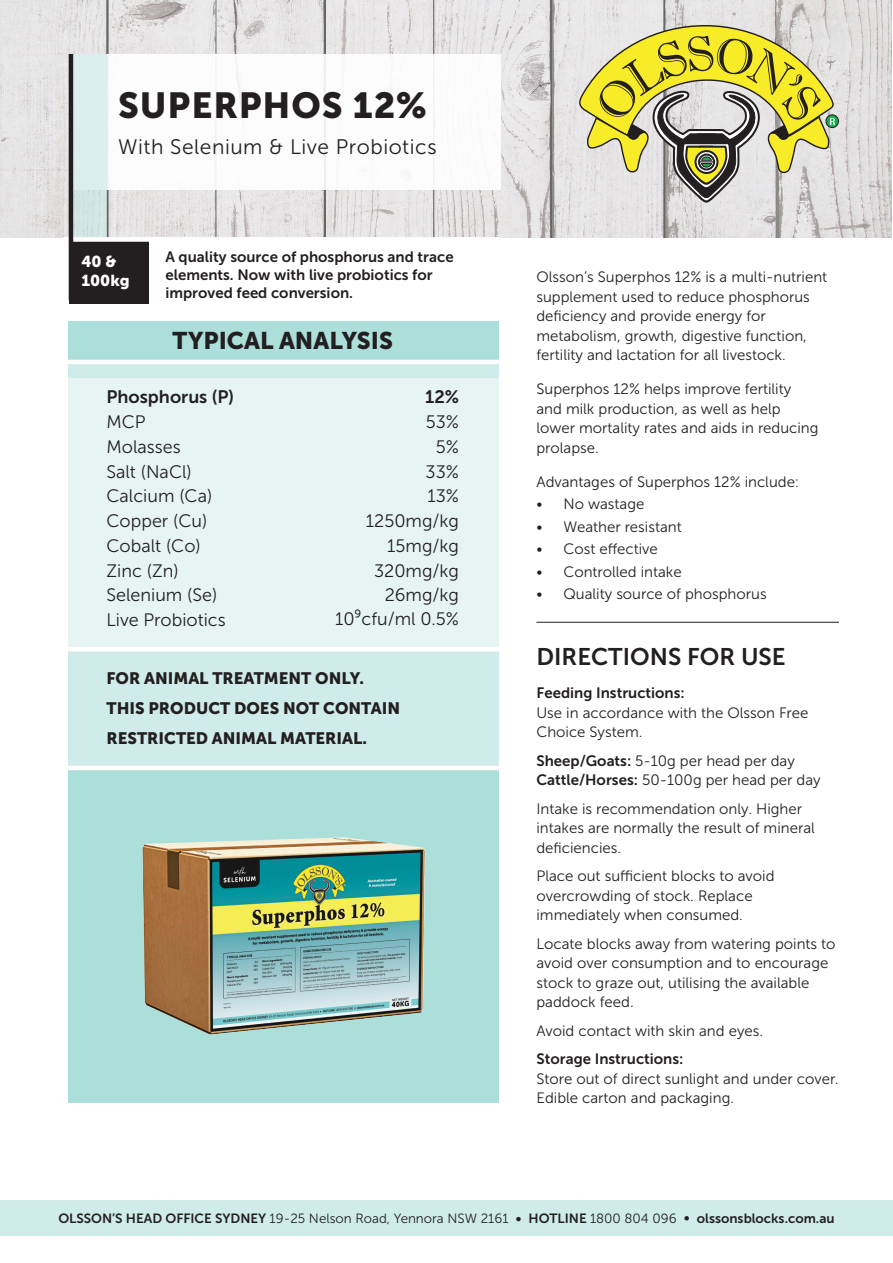
<style>
.page{position:relative;width:893px;height:1263px;background:#fff}
.page>*{position:absolute;margin:0;border:0;box-sizing:border-box;transform-origin:0 0}
.t1{font:36px "Museo Sans 900";letter-spacing:.025em;color:#231f20}
.t2{font:24px "Museo Sans 700";color:#231f20}
.t3{font:24px "Museo Sans 900";color:#231f20}
.t4{font:21px "Museo Sans 300";letter-spacing:.025em;color:#231f20}
.t5{font:18px "Museo Sans 300";color:#231f20}
.t6{font:18px "Museo Sans 700";color:#231f20}
.t7{font:16.5px/30px "Museo Sans 900";color:#231f20}
.t8{font:15.75px/18.9px "Museo Sans 900";color:#fff}
.t9{font:15px/19.5px "Museo Sans 300";color:#231f20}
.t10{font:15px/18px "Museo Sans 700";color:#231f20}
.t11{font:13.35px "Museo Sans 700";color:#231f20}
.s1{font-family:"Museo Sans 700"}
.s2{font-family:"Museo Sans 300"}
</style>
<div class="page">
<div style="left:0;top:1200px;width:893px;height:35px;background:#d0ecea"></div>
<img style="left:0;top:0;width:892px;height:237px">
<div style="left:71px;top:54px;width:429px;height:136px;background:#fff"></div>
<svg style="left:826px;top:115px;width:12px;height:13px"></svg>
<div style="left:825px;top:114px;width:14px;height:14px;border:1px solid #231f20;border-radius:50%"></div>
<svg style="left:579px;top:25px;width:256px;height:177px;background:#c9c484"></svg>
<div style="left:69px;top:319px;width:430px;height:736px;background:#e6f5f4"></div>
<div style="left:69px;top:319px;width:430px;height:59px;background:#d0ecea"></div>
<div style="left:69px;top:321px;width:430px;height:39px;background:#acdeda"></div>
<div style="left:63px;top:316px;width:436px;height:5px;background:#fff"></div>
<hr style="left:63px;top:360px;width:436px;height:4px;background:#fff">
<svg style="left:73px;top:54px;width:33px;height:183px;background:#d6ebe9"></svg>
<div style="left:69px;top:239px;width:79px;height:65px;background:#231f20"></div>
<div style="left:69px;top:649px;width:430px;height:117px;background:#d0ecea"></div>
<div style="left:69px;top:767px;width:430px;height:336px;background:#acdeda"></div>
<hr style="left:66px;top:766px;width:436px;height:4px;background:#fff">
<hr style="left:63px;top:647px;width:438px;height:4px;background:#fff">
<hr style="left:536px;top:622px;width:303px;height:1px;background:#231f20">
<div style="left:63px;top:237px;width:436px;height:5px;background:#fff"></div>
<hr style="left:69px;top:54px;width:4px;height:246px;background:#231f20">
<img style="left:142px;top:837px;width:284px;height:198px">
<p class="t1" style="left:118px;top:85px;width:310px">SUPERPHOS 12%</p>
<p class="t4" style="left:118px;top:135px;width:320px">With Selenium &amp; Live Probiotics</p>
<p class="t8" style="left:81px;top:252px;width:50px">40 &amp;<br>100kg</p>
<p class="t10" style="left:165px;top:248px;width:290px">A quality source of phosphorus and trace elements. Now with live probiotics for improved feed conversion.</p>
<p class="t3" style="left:172px;top:327px;width:222px">TYPICAL ANALYSIS</p>
<p class="t6" style="left:106px;top:387px;width:129px">Phosphorus (P)</p>
<p class="t5" style="left:106px;top:412px;width:41px">MCP</p>
<p class="t5" style="left:106px;top:437px;width:76px">Molasses</p>
<p class="t5" style="left:106px;top:462px;width:87px">Salt (NaCl)</p>
<p class="t5" style="left:106px;top:486px;width:107px">Calcium (Ca)</p>
<p class="t5" style="left:106px;top:511px;width:102px">Copper (Cu)</p>
<p class="t5" style="left:106px;top:536px;width:96px">Cobalt (Co)</p>
<p class="t5" style="left:106px;top:561px;width:74px">Zinc (Zn)</p>
<p class="t5" style="left:106px;top:585px;width:112px">Selenium (Se)</p>
<p class="t5" style="left:106px;top:610px;width:121px">Live Probiotics</p>
<p class="t6" style="left:425px;top:387px;width:35px">12%</p>
<p class="t5" style="left:426px;top:412px;width:35px">53%</p>
<p class="t5" style="left:436px;top:437px;width:25px">5%</p>
<p class="t5" style="left:426px;top:462px;width:35px">33%</p>
<p class="t5" style="left:427px;top:486px;width:33px">13%</p>
<p class="t5" style="left:366px;top:511px;width:95px">1250mg/kg</p>
<p class="t5" style="left:387px;top:536px;width:73px">15mg/kg</p>
<p class="t5" style="left:374px;top:561px;width:86px">320mg/kg</p>
<p class="t5" style="left:385px;top:585px;width:76px">26mg/kg</p>
<p class="t5" style="left:335px;top:609px;width:126px">10⁹cfu/ml 0.5%</p>
<p class="t7" style="left:106px;top:663px;width:259px">FOR ANIMAL TREATMENT ONLY.</p>
<p class="t7" style="left:106px;top:693px;width:295px">THIS PRODUCT DOES NOT CONTAIN<br>RESTRICTED ANIMAL MATERIAL.</p>
<p class="t9" style="left:536px;top:267px;width:292px">Olsson’s Superphos 12% is a multi-nutrient supplement used to reduce phosphorus deficiency and provide energy for metabolism, growth, digestive function, fertility and lactation for all livestock.</p>
<p class="t9" style="left:536px;top:379px;width:284px">Superphos 12% helps improve fertility and milk production, as well as help lower mortality rates and aids in reducing prolapse.</p>
<p class="t9" style="left:536px;top:472px;width:264px">Advantages of Superphos 12% include:</p>
<p class="t9" style="left:536px;top:494px;width:109px">• No wastage</p>
<p class="t9" style="left:536px;top:517px;width:147px">• Weather resistant</p>
<p class="t9" style="left:536px;top:539px;width:123px">• Cost effective</p>
<p class="t9" style="left:536px;top:562px;width:147px">• Controlled intake</p>
<p class="t9" style="left:536px;top:584px;width:232px">• Quality source of phosphorus</p>
<p class="t2" style="left:536px;top:643px;width:251px">DIRECTIONS FOR USE</p>
<p class="t10" style="left:536px;top:684px;width:150px">Feeding Instructions:</p>
<p class="t9" style="left:536px;top:703px;width:273px">Use in accordance with the Olsson Free<br>Choice System.</p>
<p class="t9" style="left:536px;top:751px;width:260px"><span class="s1">Sheep/Goats:</span> 5-10g per head per day</p>
<p class="t9" style="left:536px;top:770px;width:286px"><span class="s1">Cattle/Horses:</span> 50-100g per head per day</p>
<p class="t9" style="left:536px;top:799px;width:280px">Intake is recommendation only. Higher intakes are normally the result of mineral deficiencies.</p>
<p class="t9" style="left:536px;top:866px;width:240px">Place out sufficient blocks to avoid overcrowding of stock. Replace immediately when consumed.</p>
<p class="t9" style="left:536px;top:934px;width:301px">Locate blocks away from watering points to avoid over consumption and to encourage stock to graze out, utilising the available paddock feed.</p>
<p class="t9" style="left:536px;top:1021px;width:228px">Avoid contact with skin and eyes.</p>
<p class="t10" style="left:536px;top:1050px;width:149px">Storage Instructions:</p>
<p class="t9" style="left:536px;top:1069px;width:304px">Store out of direct sunlight and under cover.<br>Edible carton and packaging.</p>
<p class="t11" style="left:58px;top:1210px;width:778px">OLSSON’S HEAD OFFICE SYDNEY <span class="s2">19-25 Nelson Road, Yennora NSW 2161</span> • HOTLINE <span class="s2">1800 804 096</span> • olssonsblocks.com.au</p>
</div>
